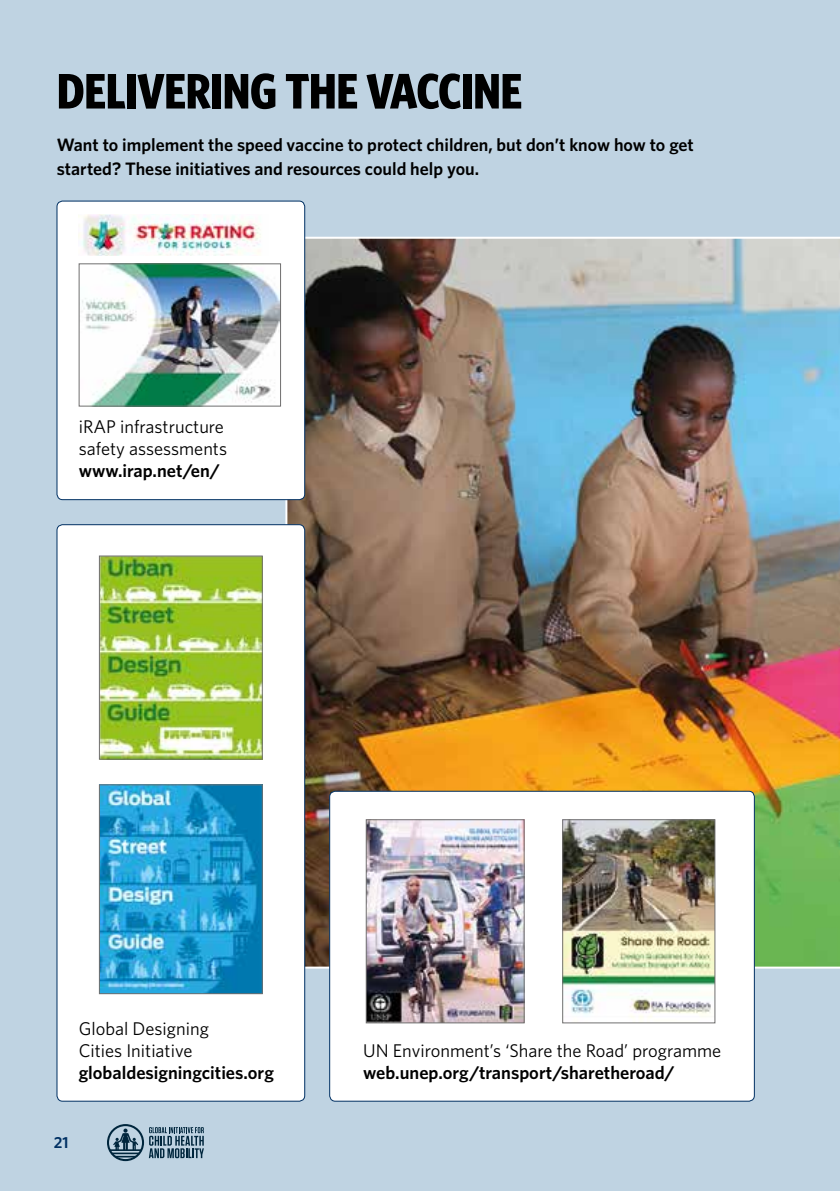
<style>
.page{position:relative;width:840px;height:1191px;background:#fff}
.page>*{position:absolute;margin:0;border:0;box-sizing:border-box;transform-origin:0 0}
.t1{font:700 50px "Whitney Condensed";letter-spacing:-.01em;color:#000}
.t2{font:18.4px/22px "Whitney";color:#000}
.t3{font:600 18.4px "Whitney";color:#000}
.t4{font:600 18px/24px "Whitney";color:#000}
.t5{font:600 16px "Whitney";color:#003063}
</style>
<div class="page">
<div style="left:0;top:0;width:839px;height:1191px;background:#bfd3e2"></div>
<img style="left:285px;top:237px;width:554px;height:731px">
<div style="left:329px;top:791px;width:425px;height:310px;background:#fff;border-radius:6px"></div>
<div style="left:329px;top:790px;width:425px;height:311px;border:1px solid #003063;border-radius:6px"></div>
<div style="left:57px;top:525px;width:247px;height:576px;background:#fff;border-radius:6px"></div>
<div style="left:56px;top:524px;width:249px;height:577px;border:1px solid #003063;border-radius:6px"></div>
<img style="left:367px;top:821px;width:155px;height:200px">
<div style="left:365px;top:819px;width:159px;height:204px;border:1px solid #706f6f"></div>
<img style="left:101px;top:557px;width:160px;height:200px">
<div style="left:99px;top:555px;width:164px;height:204px;border:1px solid #706f6f"></div>
<img style="left:101px;top:786px;width:160px;height:206px">
<div style="left:99px;top:784px;width:164px;height:210px;border:1px solid #706f6f"></div>
<img style="left:564px;top:821px;width:149px;height:198px">
<div style="left:562px;top:819px;width:153px;height:204px;border:1px solid #706f6f"></div>
<div style="left:57px;top:201px;width:247px;height:298px;background:#fff;border-radius:6px"></div>
<div style="left:56px;top:201px;width:249px;height:299px;border:1px solid #003063;border-radius:6px"></div>
<img style="left:81px;top:265px;width:198px;height:139px">
<div style="left:79px;top:263px;width:202px;height:143px;border:1px solid #706f6f"></div>
<img style="left:79px;top:214px;width:182px;height:42px">
<svg style="left:107px;top:1124px;width:97px;height:37px"></svg>
<h1 class="t1" style="left:57px;top:59px;width:467px">DELIVERING THE VACCINE</h1>
<p class="t4" style="left:57px;top:132px;width:638px">Want to implement the speed vaccine to protect children, but don’t know how to get started? These initiatives and resources could help you.</p>
<p class="t2" style="left:79px;top:415px;width:150px">iRAP infrastructure safety assessments</p>
<p class="t3" style="left:79px;top:458px;width:143px">www.irap.net/en/</p>
<p class="t2" style="left:79px;top:1017px;width:132px">Global Designing<br>Cities Initiative</p>
<p class="t3" style="left:79px;top:1060px;width:197px">globaldesigningcities.org</p>
<p class="t5" style="left:54px;top:1132px;width:16px">21</p>
<p class="t2" style="left:363px;top:1039px;width:359px">UN Environment’s ‘Share the Road’ programme</p>
<p class="t3" style="left:363px;top:1060px;width:313px">web.unep.org/transport/sharetheroad/</p>
</div>
